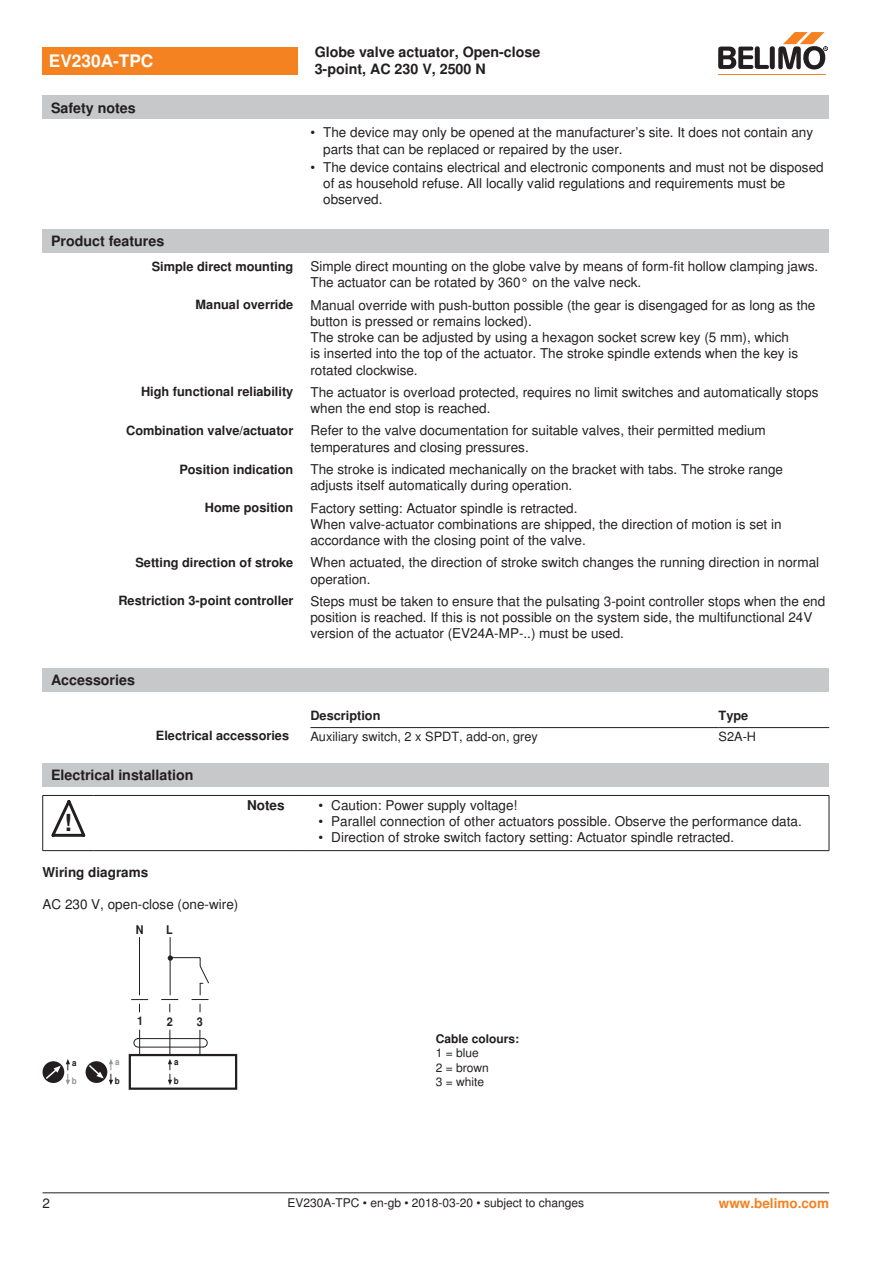
<style>
.page{position:relative;width:893px;height:1263px;background:#fff}
.page>*{position:absolute;margin:0;border:0;box-sizing:border-box;transform-origin:0 0}
.t1{font:700 23.55px "Nimbus Sans BEL";color:#231f20}
.t2{font:700 17.25px "Nimbus Sans BEL";color:#fff}
.t3{font:700 14.25px "Nimbus Sans BEL";color:#231f20}
.Bulletpoints_1_5mm_A{font:13.5px/16.2px "Nimbus Sans BEL";color:#231f20}
.Bulletpoints{font:13.5px "Nimbus Sans BEL";color:#231f20}
.Anschluss_Schema_Bas{font:13.5px "Nimbus Sans BEL";color:#231f20}
.Tabellenkopf_rechtsb{font:700 13.5px "Nimbus Sans BEL";color:#231f20}
.Rechtsbündig_Footer{font:700 13.5px "Nimbus Sans BEL";color:#f58220}
.Rechtsbündig{font:700 12.75px "Nimbus Sans BEL";color:#231f20}
.Tabellentext_1mm{font:12.75px "Nimbus Sans BEL";color:#231f20}
.Tabellenkopf_rechtsb-2{font:700 12.75px "Nimbus Sans BEL";color:#231f20}
.Tabellenkopf{font:700 12.75px "Nimbus Sans BEL";color:#231f20}
.Footer_EU_center{font:12px "Nimbus Sans BEL";color:#231f20}
.Legende{font:12px "Nimbus Sans BEL";color:#231f20}
.Anschluss_Schema_Bas-2{font:700 12px "Nimbus Sans BEL";color:#231f20}
.t4{font:700 12px "Nimbus Sans BEL";color:#231f20;scale:.9 1}
.t5{font:700 9px "Nimbus Sans BEL";color:#231f20;scale:.9 1}
.t6{font:700 9px "Nimbus Sans BEL";color:#939598;scale:.9 1}
</style>
<div class="page">
<div style="left:43px;top:229px;width:786px;height:24px;background:#c7c8ca"></div>
<div style="left:43px;top:668px;width:786px;height:23px;background:#c7c8ca"></div>
<hr style="left:310px;top:727px;width:409px;height:1px;background:#231f20">
<hr style="left:719px;top:727px;width:110px;height:1px;background:#231f20">
<div style="left:43px;top:763px;width:786px;height:24px;background:#c7c8ca"></div>
<hr style="left:42px;top:796px;width:1px;height:54px;background:#231f20">
<hr style="left:829px;top:796px;width:1px;height:54px;background:#231f20">
<hr style="left:43px;top:795px;width:51px;height:1px;background:#231f20">
<hr style="left:94px;top:795px;width:199px;height:1px;background:#231f20">
<svg style="left:293px;top:795px;width:17px;height:1px"></svg>
<hr style="left:310px;top:795px;width:519px;height:1px;background:#231f20">
<hr style="left:43px;top:850px;width:51px;height:1px;background:#231f20">
<hr style="left:94px;top:850px;width:199px;height:1px;background:#231f20">
<svg style="left:293px;top:850px;width:17px;height:1px"></svg>
<hr style="left:310px;top:850px;width:519px;height:1px;background:#231f20">
<svg style="left:51px;top:800px;width:34px;height:37px"></svg>
<div style="left:43px;top:1061px;width:21px;height:22px;background:#231f20;border-radius:50%"></div>
<svg style="left:44px;top:1059px;width:26px;height:26px"></svg>
<div style="left:86px;top:1061px;width:21px;height:22px;background:#231f20;border-radius:50%"></div>
<svg style="left:87px;top:1059px;width:26px;height:26px"></svg>
<hr style="left:139px;top:937px;width:1px;height:58px;background:#231f20">
<hr style="left:170px;top:937px;width:1px;height:58px;background:#231f20">
<div style="left:129px;top:1054px;width:108px;height:36px;border:2px solid #231f20"></div>
<svg style="left:131px;top:956px;width:79px;height:129px"></svg>
<div style="left:43px;top:47px;width:255px;height:27px;background:#f58220"></div>
<hr style="left:718px;top:74px;width:107px;height:1px;background:#f58220">
<svg style="left:718px;top:32px;width:110px;height:38px"></svg>
<div style="left:43px;top:96px;width:786px;height:23px;background:#c7c8ca"></div>
<hr style="left:43px;top:1192px;width:786px;height:1px;background:#231f20">
<p class="t2" style="left:49px;top:51px;width:106px">EV230A-TPC</p>
<p class="t3" style="left:51px;top:99px;width:86px">Safety notes</p>
<p class="t3" style="left:315px;top:44px;width:227px">Globe valve actuator, Open-close</p>
<p class="t3" style="left:315px;top:61px;width:173px">3-point, AC 230 V, 2500 N</p>
<p class="Bulletpoints_1_5mm_A" style="left:323px;top:125px;width:491px;text-indent:-13px">• The device may only be opened at the manufacturer’s site. It does not contain any parts that can be replaced or repaired by the user.</p>
<p class="Bulletpoints_1_5mm_A" style="left:323px;top:159px;width:502px;text-indent:-13px">• The device contains electrical and electronic components and must not be disposed of as household refuse. All locally valid regulations and requirements must be observed.</p>
<p class="t3" style="left:51px;top:233px;width:115px">Product features</p>
<p class="Rechtsbündig" style="left:152px;top:258px;width:143px">Simple direct mounting</p>
<p class="Bulletpoints_1_5mm_A" style="left:310px;top:259px;width:509px">Simple direct mounting on the globe valve by means of form-fit hollow clamping jaws.<br>The actuator can be rotated by 360° on the valve neck.</p>
<p class="Rechtsbündig" style="left:196px;top:297px;width:99px">Manual override</p>
<p class="Bulletpoints_1_5mm_A" style="left:310px;top:297px;width:506px">Manual override with push-button possible (the gear is disengaged for as long as the button is pressed or remains locked).</p>
<p class="Bulletpoints_1_5mm_A" style="left:310px;top:330px;width:489px">The stroke can be adjusted by using a hexagon socket screw key (5 mm), which is inserted into the top of the actuator. The stroke spindle extends when the key is rotated clockwise.</p>
<p class="Rechtsbündig" style="left:141px;top:384px;width:154px">High functional reliability</p>
<p class="Bulletpoints_1_5mm_A" style="left:310px;top:384px;width:509px">The actuator is overload protected, requires no limit switches and automatically stops when the end stop is reached.</p>
<p class="Rechtsbündig" style="left:126px;top:423px;width:169px">Combination valve/actuator</p>
<p class="Bulletpoints_1_5mm_A" style="left:310px;top:423px;width:457px">Refer to the valve documentation for suitable valves, their permitted medium temperatures and closing pressures.</p>
<p class="Rechtsbündig" style="left:179px;top:461px;width:116px">Position indication</p>
<p class="Bulletpoints_1_5mm_A" style="left:310px;top:461px;width:474px">The stroke is indicated mechanically on the bracket with tabs. The stroke range adjusts itself automatically during operation.</p>
<p class="Rechtsbündig" style="left:205px;top:500px;width:90px">Home position</p>
<p class="Bulletpoints_1_5mm_A" style="left:310px;top:500px;width:269px">Factory setting: Actuator spindle is retracted.</p>
<p class="Bulletpoints_1_5mm_A" style="left:310px;top:516px;width:473px">When valve-actuator combinations are shipped, the direction of motion is set in accordance with the closing point of the valve.</p>
<p class="Rechtsbündig" style="left:135px;top:555px;width:159px">Setting direction of stroke</p>
<p class="Bulletpoints_1_5mm_A" style="left:310px;top:555px;width:510px">When actuated, the direction of stroke switch changes the running direction in normal operation.</p>
<p class="Rechtsbündig" style="left:118px;top:593px;width:176px">Restriction 3-point controller</p>
<p class="Bulletpoints_1_5mm_A" style="left:310px;top:593px;width:516px">Steps must be taken to ensure that the pulsating 3-point controller stops when the end position is reached. If this is not possible on the system side, the multifunctional 24V version of the actuator (EV24A-MP-..) must be used.</p>
<p class="t3" style="left:51px;top:671px;width:85px">Accessories</p>
<p class="Tabellenkopf" style="left:310px;top:708px;width:72px">Description</p>
<p class="Tabellenkopf" style="left:719px;top:708px;width:31px">Type</p>
<p class="Tabellenkopf_rechtsb-2" style="left:156px;top:728px;width:135px">Electrical accessories</p>
<p class="Tabellentext_1mm" style="left:310px;top:728px;width:229px">Auxiliary switch, 2 x SPDT, add-on, grey</p>
<p class="Tabellentext_1mm" style="left:719px;top:728px;width:39px">S2A-H</p>
<p class="t3" style="left:51px;top:767px;width:144px">Electrical installation</p>
<p class="t1" style="left:64px;top:808px;width:9px">!</p>
<p class="Tabellenkopf_rechtsb" style="left:247px;top:797px;width:39px">Notes</p>
<p class="Bulletpoints" style="left:319px;top:797px;width:200px">• Caution: Power supply voltage!</p>
<p class="Bulletpoints" style="left:319px;top:813px;width:485px">• Parallel connection of other actuators possible. Observe the performance data.</p>
<p class="Bulletpoints" style="left:319px;top:829px;width:417px">• Direction of stroke switch factory setting: Actuator spindle retracted.</p>
<p class="Tabellenkopf_rechtsb" style="left:43px;top:865px;width:107px">Wiring diagrams</p>
<p class="Anschluss_Schema_Bas" style="left:43px;top:896px;width:197px">AC 230 V, open-close (one-wire)</p>
<p class="t4" style="left:136px;top:923px;width:10px">N</p>
<p class="t4" style="left:166px;top:923px;width:9px">L</p>
<p class="t5" style="left:72px;top:1057px;width:7px">a</p>
<p class="t6" style="left:72px;top:1075px;width:7px">b</p>
<p class="t6" style="left:115px;top:1057px;width:7px">a</p>
<p class="t5" style="left:115px;top:1075px;width:7px">b</p>
<p class="t4" style="left:137px;top:1014px;width:8px">1</p>
<p class="t4" style="left:167px;top:1015px;width:8px">2</p>
<p class="t4" style="left:197px;top:1015px;width:8px">3</p>
<p class="t5" style="left:174px;top:1057px;width:7px">a</p>
<p class="t5" style="left:174px;top:1075px;width:7px">b</p>
<p class="Anschluss_Schema_Bas-2" style="left:436px;top:1031px;width:85px">Cable colours:</p>
<p class="Legende" style="left:436px;top:1046px;width:45px">1 = blue</p>
<p class="Legende" style="left:436px;top:1060px;width:55px">2 = brown</p>
<p class="Legende" style="left:436px;top:1074px;width:50px">3 = white</p>
<p class="Bulletpoints_1_5mm_A" style="left:43px;top:1196px;width:9px">2</p>
<p class="Footer_EU_center" style="left:287px;top:1196px;width:298px">EV230A-TPC • en-gb • 2018-03-20 • subject to changes</p>
<p class="Rechtsbündig_Footer" style="left:719px;top:1195px;width:112px">www.belimo.com</p>
</div>
